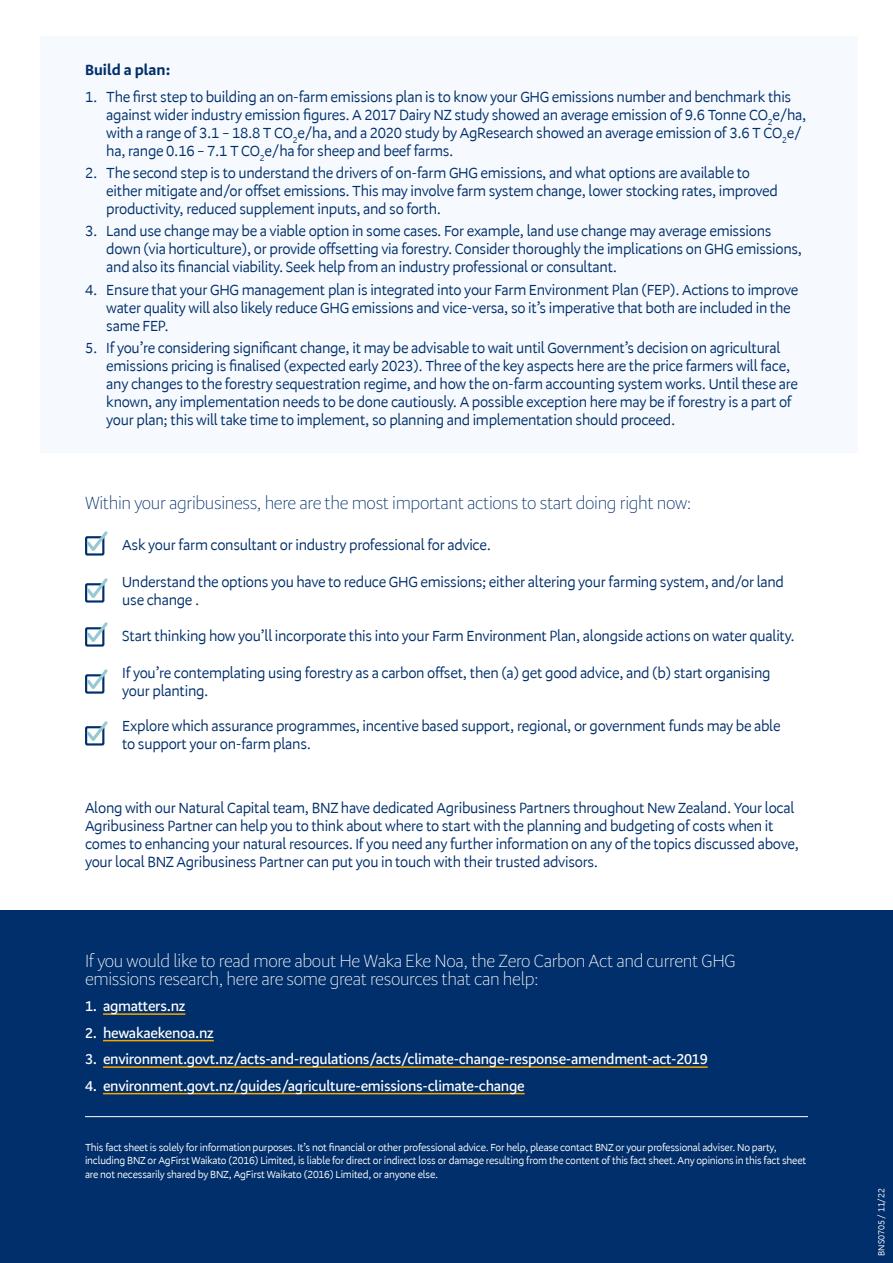
<style>
.page{position:relative;width:893px;height:1263px;background:#fff}
.page>*{position:absolute;margin:0;border:0;box-sizing:border-box;transform-origin:0 0}
.t1{font:300 18px/18px "Serrano Pro";letter-spacing:-.02em;color:#fff}
.t2{font:300 18px "Serrano Pro";letter-spacing:-.02em;color:#012f6b}
.t3{font:15px/18px "Serrano Pro";letter-spacing:-.02em;color:#012f6b}
.t4{font:700 15px "Serrano Pro";color:#012f6b}
.t5{font:600 14.55px "Serrano Pro";letter-spacing:-.02em;color:#fff}
.t6{font:10.5px/13.5px "Serrano Pro";letter-spacing:-.02em;color:#fff}
.t7{font:9px "Serrano Pro";letter-spacing:-.01em;color:#fff}
</style>
<div class="page">
<div style="left:40px;top:37px;width:817px;height:416px;background:#f6fafe"></div>
<div style="left:0;top:910px;width:893px;height:353px;background:#012f6b"></div>
<hr style="left:103px;top:1013px;width:82px;height:2px;background:#f7a600">
<hr style="left:103px;top:1040px;width:111px;height:1px;background:#f7a600">
<hr style="left:103px;top:1066px;width:605px;height:2px;background:#f7a600">
<hr style="left:103px;top:1093px;width:422px;height:1px;background:#f7a600">
<hr style="left:85px;top:1116px;width:723px;height:1px;background:#fff">
<svg style="left:85px;top:531px;width:23px;height:24px"></svg>
<div style="left:85px;top:583px;width:19px;height:20px;border:2px solid #012f6b"></div>
<svg style="left:85px;top:578px;width:23px;height:24px"></svg>
<div style="left:85px;top:627px;width:19px;height:20px;border:2px solid #012f6b"></div>
<svg style="left:85px;top:622px;width:23px;height:24px"></svg>
<div style="left:85px;top:674px;width:19px;height:20px;border:2px solid #012f6b"></div>
<svg style="left:85px;top:669px;width:23px;height:24px"></svg>
<div style="left:85px;top:726px;width:19px;height:19px;border:2px solid #012f6b"></div>
<svg style="left:85px;top:721px;width:23px;height:23px"></svg>
<p class="t4" style="left:85px;top:62px;width:87px">Build a plan:</p>
<p class="t3" style="left:106px;top:88px;width:702px;text-indent:-21px">1. The first step to building an on-farm emissions plan is to know your GHG emissions number and benchmark this against wider industry emission figures. A 2017 Dairy NZ study showed an average emission of 9.6 Tonne CO<sub>2</sub>e/ha, with a range of 3.1 – 18.8 T CO<sub>2</sub>e/ha, and a 2020 study by AgResearch showed an average emission of 3.6 T CO<sub>2</sub>e/ ha, range 0.16 – 7.1 T CO<sub>2</sub>e/ha for sheep and beef farms.</p>
<p class="t3" style="left:106px;top:165px;width:673px;text-indent:-21px">2. The second step is to understand the drivers of on-farm GHG emissions, and what options are available to either mitigate and/or offset emissions. This may involve farm system change, lower stocking rates, improved productivity, reduced supplement inputs, and so forth.</p>
<p class="t3" style="left:106px;top:223px;width:697px;text-indent:-21px">3. Land use change may be a viable option in some cases. For example, land use change may average emissions down (via horticulture), or provide offsetting via forestry. Consider thoroughly the implications on GHG emissions, and also its financial viability. Seek help from an industry professional or consultant.</p>
<p class="t3" style="left:106px;top:281px;width:694px;text-indent:-21px">4. Ensure that your GHG management plan is integrated into your Farm Environment Plan (FEP). Actions to improve water quality will also likely reduce GHG emissions and vice-versa, so it’s imperative that both are included in the same FEP.</p>
<p class="t3" style="left:106px;top:339px;width:693px;text-indent:-21px">5. If you’re considering significant change, it may be advisable to wait until Government’s decision on agricultural emissions pricing is finalised (expected early 2023). Three of the key aspects here are the price farmers will face, any changes to the forestry sequestration regime, and how the on-farm accounting system works. Until these are known, any implementation needs to be done cautiously. A possible exception here may be if forestry is a part of your plan; this will take time to implement, so planning and implementation should proceed.</p>
<p class="t2" style="left:85px;top:493px;width:608px">Within your agribusiness, here are the most important actions to start doing right now:</p>
<p class="t3" style="left:122px;top:536px;width:370px">Ask your farm consultant or industry professional for advice.</p>
<p class="t3" style="left:122px;top:573px;width:663px">Understand the options you have to reduce GHG emissions; either altering your farming system, and/or land use change .</p>
<p class="t3" style="left:122px;top:627px;width:674px">Start thinking how you’ll incorporate this into your Farm Environment Plan, alongside actions on water quality.</p>
<p class="t3" style="left:122px;top:665px;width:650px">If you’re contemplating using forestry as a carbon offset, then (a) get good advice, and (b) start organising your planting.</p>
<p class="t3" style="left:122px;top:718px;width:660px">Explore which assurance programmes, incentive based support, regional, or government funds may be able to support your on-farm plans.</p>
<p class="t3" style="left:85px;top:799px;width:715px">Along with our Natural Capital team, BNZ have dedicated Agribusiness Partners throughout New Zealand. Your local Agribusiness Partner can help you to think about where to start with the planning and budgeting of costs when it comes to enhancing your natural resources. If you need any further information on any of the topics discussed above, your local BNZ Agribusiness Partner can put you in touch with their trusted advisors.</p>
<p class="t1" style="left:85px;top:952px;width:652px">If you would like to read more about He Waka Eke Noa, the Zero Carbon Act and current GHG emissions research, here are some great resources that can help:</p>
<p class="t5" style="left:85px;top:998px;width:102px">1. agmatters.nz</p>
<p class="t5" style="left:85px;top:1024px;width:130px">2. hewakaekenoa.nz</p>
<p class="t5" style="left:85px;top:1051px;width:624px">3. environment.govt.nz/acts-and-regulations/acts/climate-change-response-amendment-act-2019</p>
<p class="t5" style="left:85px;top:1077px;width:441px">4. environment.govt.nz/guides/agriculture-emissions-climate-change</p>
<p class="t6" style="left:85px;top:1141px;width:723px">This fact sheet is solely for information purposes. It’s not financial or other professional advice. For help, please contact BNZ or your professional adviser. No party, including BNZ or AgFirst Waikato (2016) Limited, is liable for direct or indirect loss or damage resulting from the content of this fact sheet. Any opinions in this fact sheet are not necessarily shared by BNZ, AgFirst Waikato (2016) Limited, or anyone else.</p>
<p class="t7" style="left:876px;top:1256px;width:69px;rotate:-90deg">BNS0705 / 11/22</p>
</div>
